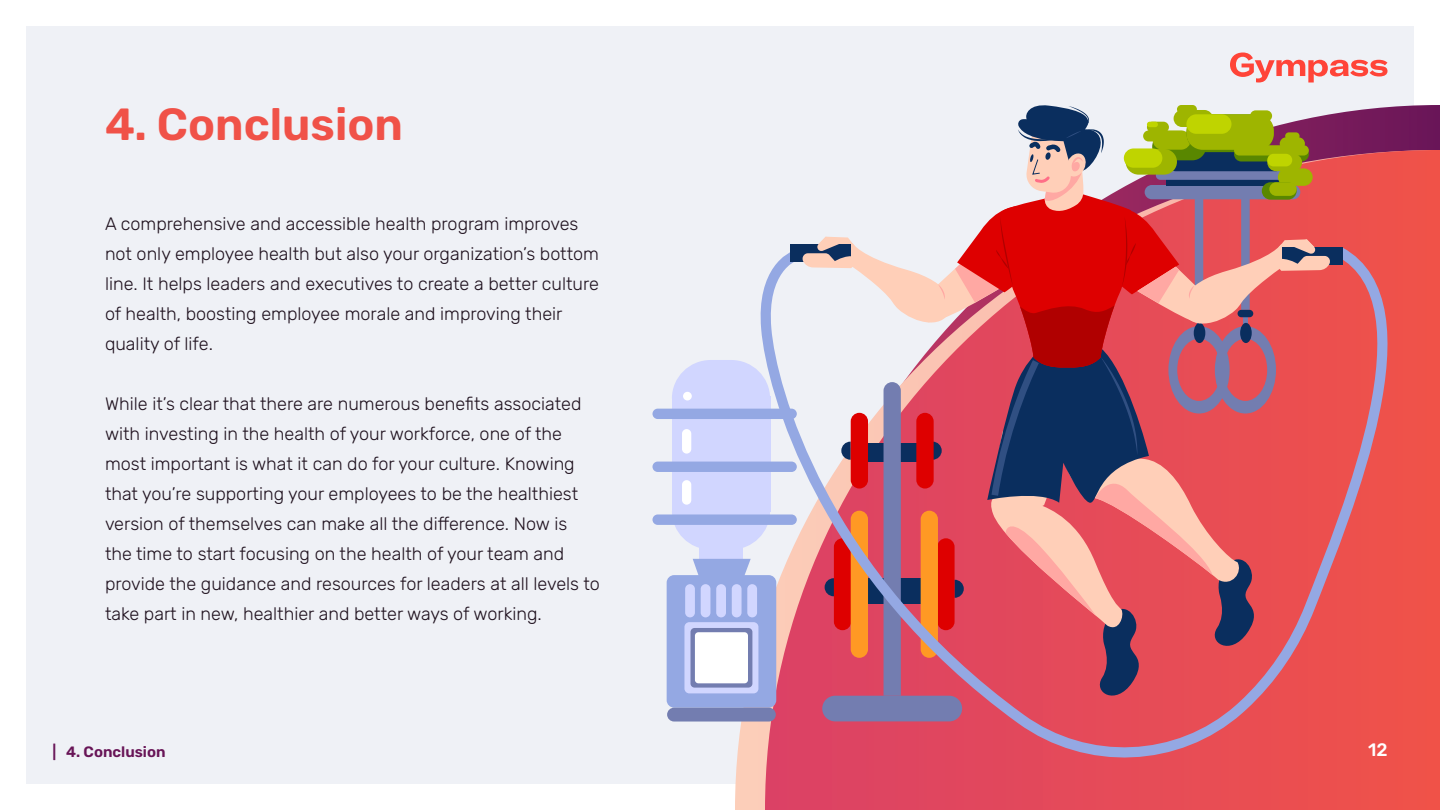
<style>
.page{position:relative;width:1440px;height:810px;background:#fff}
.page>*{position:absolute;margin:0;border:0;box-sizing:border-box;transform-origin:0 0}
.t1{font:600 45px "Rubik";color:#f05248}
.t2{font:300 18px/30px "Rubik";color:#1f111e}
.t3{font:500 18px "Rubik";color:#fff}
.t4{font:600 15px "Rubik";color:#681557}
</style>
<div class="page">
<div style="left:26px;top:26px;width:1388px;height:758px;background:#eff1f6"></div>
<svg style="left:1230px;top:53px;width:158px;height:30px"></svg>
<svg style="left:765px;top:150px;width:675px;height:660px;background:#e85b62"></svg>
<div style="left:700px;top:543px;width:43px;height:16px;background:#d1d6ff"></div>
<div style="left:667px;top:575px;width:109px;height:133px;background:#94a8e3;border-radius:8px"></div>
<svg style="left:693px;top:559px;width:58px;height:16px"></svg>
<div style="left:684px;top:622px;width:74px;height:71px;background:#d1d6ff;border-radius:5px"></div>
<div style="left:691px;top:628px;width:61px;height:60px;background:#737db0;border-radius:4px"></div>
<div style="left:695px;top:632px;width:53px;height:51px;background:#fff;border-radius:3px"></div>
<div style="left:685px;top:584px;width:10px;height:33px;background:#d1d6ff;border-radius:5px"></div>
<div style="left:701px;top:584px;width:9px;height:33px;background:#d1d6ff;border-radius:5px"></div>
<div style="left:716px;top:584px;width:10px;height:33px;background:#d1d6ff;border-radius:5px"></div>
<div style="left:732px;top:584px;width:10px;height:33px;background:#d1d6ff;border-radius:5px"></div>
<div style="left:747px;top:584px;width:10px;height:33px;background:#d1d6ff;border-radius:5px"></div>
<div style="left:667px;top:708px;width:109px;height:14px;background:#737db0;border-radius:7px"></div>
<div style="left:672px;top:396px;width:98px;height:116px;background:#d1d6ff"></div>
<svg style="left:672px;top:360px;width:89px;height:36px;background:#d5d9fd"></svg>
<svg style="left:672px;top:512px;width:89px;height:38px"></svg>
<div style="left:653px;top:514px;width:144px;height:11px;background:#94a8e3;border-radius:5px"></div>
<div style="left:653px;top:462px;width:144px;height:10px;background:#94a8e3;border-radius:5px"></div>
<div style="left:653px;top:409px;width:144px;height:10px;background:#94a8e3;border-radius:5px"></div>
<div style="left:682px;top:480px;width:9px;height:25px;background:#fff;border-radius:5px"></div>
<div style="left:682px;top:429px;width:9px;height:25px;background:#fff;border-radius:5px"></div>
<div style="left:683px;top:392px;width:9px;height:8px;background:#fff;border-radius:50%"></div>
<svg style="left:761px;top:238px;width:673px;height:543px;background:#df6771"></svg>
<div style="left:1282px;top:247px;width:61px;height:17px;background:#0a2e5e"></div>
<div style="left:790px;top:244px;width:60px;height:18px;background:#0a2e5e"></div>
<svg style="left:802px;top:105px;width:529px;height:602px"></svg>
<p class="t1" style="left:105px;top:99px;width:299px">4. Conclusion</p>
<p class="t2" style="left:105px;top:209px;width:496px">A comprehensive and accessible health program improves not only employee health but also your organization’s bottom line. It helps leaders and executives to create a better culture of health, boosting employee morale and improving their quality of life.</p>
<p class="t2" style="left:105px;top:389px;width:496px">While it’s clear that there are numerous benefits associated with investing in the health of your workforce, one of the most important is what it can do for your culture. Knowing that you’re supporting your employees to be the healthiest version of themselves can make all the difference. Now is<br>the time to start focusing on the health of your team and provide the guidance and resources for leaders at all levels to take part in new, healthier and better ways of working.</p>
<p class="t4" style="left:52px;top:743px;width:115px">| 4. Conclusion</p>
<p class="t3" style="left:1368px;top:739px;width:21px">12</p>
</div>
